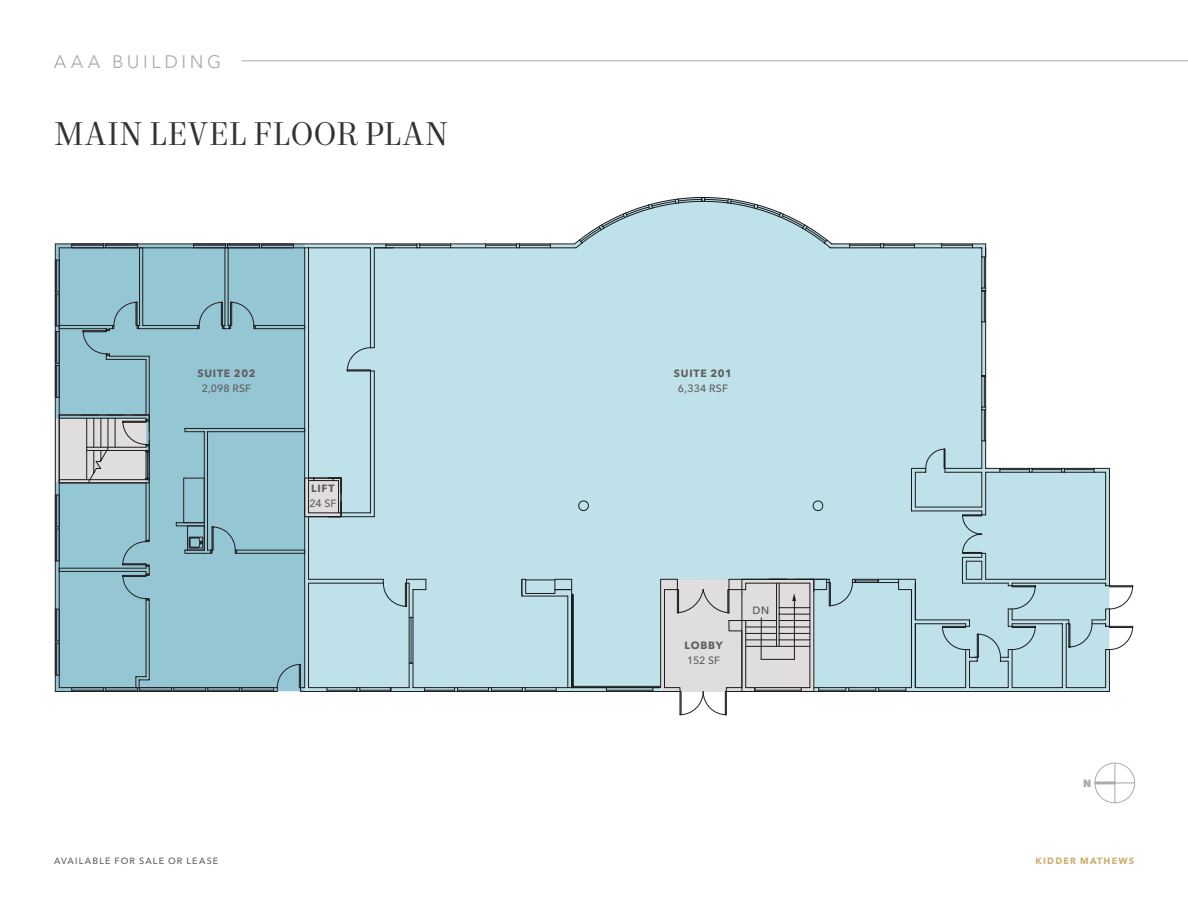
<style>
.page{position:relative;width:1188px;height:918px;background:#fff}
.page>*{position:absolute;margin:0;border:0;box-sizing:border-box;transform-origin:0 0}
.Headline_-_Level_2_-_Charcoal_2023{font:33px "Mort Modern 08";letter-spacing:.01em;color:#313234}
.t1{font:18px "Avenir Next LT Pro";letter-spacing:.2em;color:#afabac}
.Map_Highlight_-_Bold_-_Ash_2023{font:700 10.5px "Avenir Next LT Pro";letter-spacing:.07em;color:#5e5d5d}
.Map_Highlight_-_Subtext_-_Ash_2023{font:500 10.5px "Avenir Next LT Pro";letter-spacing:.02em;color:#5e5d5d}
.Other_Callout_Text_-_Ash_2023{font:500 10.5px "Avenir Next LT Pro";color:#5e5d5d}
.t2{font:800 10.35px "Avenir Next LT Pro";color:#afabac}
.t3{font:500 9px "Avenir Next LT Pro";letter-spacing:.13em;color:#5e5d5d}
.t4{font:700 9px "Avenir Next LT Pro";letter-spacing:.13em;color:#cbae6b}
</style>
<div class="page">
<svg style="left:305px;top:691px;width:23px;height:1px"></svg>
<div style="left:59px;top:247px;width:246px;height:445px;background:#95c6d4"></div>
<hr style="left:72px;top:244px;width:32px;height:1px;background:#231f20">
<hr style="left:72px;top:247px;width:32px;height:1px;background:#231f20">
<hr style="left:72px;top:245px;width:32px;height:1px;background:#231f20">
<hr style="left:106px;top:244px;width:32px;height:1px;background:#231f20">
<hr style="left:106px;top:247px;width:32px;height:1px;background:#231f20">
<hr style="left:106px;top:245px;width:32px;height:1px;background:#231f20">
<hr style="left:194px;top:244px;width:31px;height:1px;background:#231f20">
<hr style="left:194px;top:247px;width:31px;height:1px;background:#231f20">
<hr style="left:194px;top:245px;width:31px;height:1px;background:#231f20">
<hr style="left:228px;top:244px;width:31px;height:1px;background:#231f20">
<hr style="left:228px;top:247px;width:31px;height:1px;background:#231f20">
<hr style="left:228px;top:245px;width:31px;height:1px;background:#231f20">
<svg style="left:225px;top:244px;width:3px;height:4px"></svg>
<hr style="left:262px;top:244px;width:31px;height:1px;background:#231f20">
<hr style="left:262px;top:247px;width:31px;height:1px;background:#231f20">
<hr style="left:262px;top:245px;width:31px;height:1px;background:#231f20">
<svg style="left:259px;top:244px;width:3px;height:4px"></svg>
<svg style="left:55px;top:259px;width:201px;height:433px;background:#8ebcc9"></svg>
<svg style="left:521px;top:467px;width:612px;height:248px"></svg>
<svg style="left:80px;top:414px;width:224px;height:166px;background:#8ebdca"></svg>
<svg style="left:304px;top:197px;width:805px;height:494px;background:#c4e0e7"></svg>
<svg style="left:304px;top:478px;width:37px;height:39px"></svg>
<svg style="left:55px;top:418px;width:91px;height:65px;background:#c3c1c2"></svg>
<div style="left:1095px;top:763px;width:40px;height:40px;border:1px solid #afabac;border-radius:50%"></div>
<hr style="left:1095px;top:781px;width:20px;height:3px;background:#afabac">
<hr style="left:1114px;top:763px;width:1px;height:40px;background:#afabac">
<hr style="left:1115px;top:782px;width:20px;height:2px;background:#afabac">
<svg style="left:662px;top:579px;width:151px;height:112px;background:#ccc9ca"></svg>
<hr style="left:241px;top:61px;width:947px;height:1px;background:#afabac">
<h2 class="t1" style="left:54px;top:51px;width:169px">AAA BUILDING</h2>
<p class="Headline_-_Level_2_-_Charcoal_2023" style="left:54px;top:114px;width:396px">MAIN LEVEL FLOOR PLAN</p>
<p class="Map_Highlight_-_Bold_-_Ash_2023" style="left:197px;top:367px;width:60px">SUITE 202</p>
<p class="Map_Highlight_-_Subtext_-_Ash_2023" style="left:202px;top:382px;width:51px">2,098 RSF</p>
<p class="Map_Highlight_-_Bold_-_Ash_2023" style="left:311px;top:482px;width:25px">LIFT</p>
<p class="Map_Highlight_-_Subtext_-_Ash_2023" style="left:309px;top:497px;width:29px">24 SF</p>
<p class="Map_Highlight_-_Bold_-_Ash_2023" style="left:674px;top:367px;width:60px">SUITE 201</p>
<p class="Map_Highlight_-_Subtext_-_Ash_2023" style="left:678px;top:382px;width:52px">6,334 RSF</p>
<p class="Map_Highlight_-_Bold_-_Ash_2023" style="left:685px;top:639px;width:40px">LOBBY</p>
<p class="Map_Highlight_-_Subtext_-_Ash_2023" style="left:687px;top:654px;width:35px">152 SF</p>
<p class="Other_Callout_Text_-_Ash_2023" style="left:752px;top:604px;width:18px">DN</p>
<p class="t2" style="left:1083px;top:777px;width:10px">N</p>
<p class="t3" style="left:54px;top:855px;width:166px">AVAILABLE FOR SALE OR LEASE</p>
<p class="t4" style="left:1036px;top:855px;width:100px">KIDDER MATHEWS</p>
</div>
